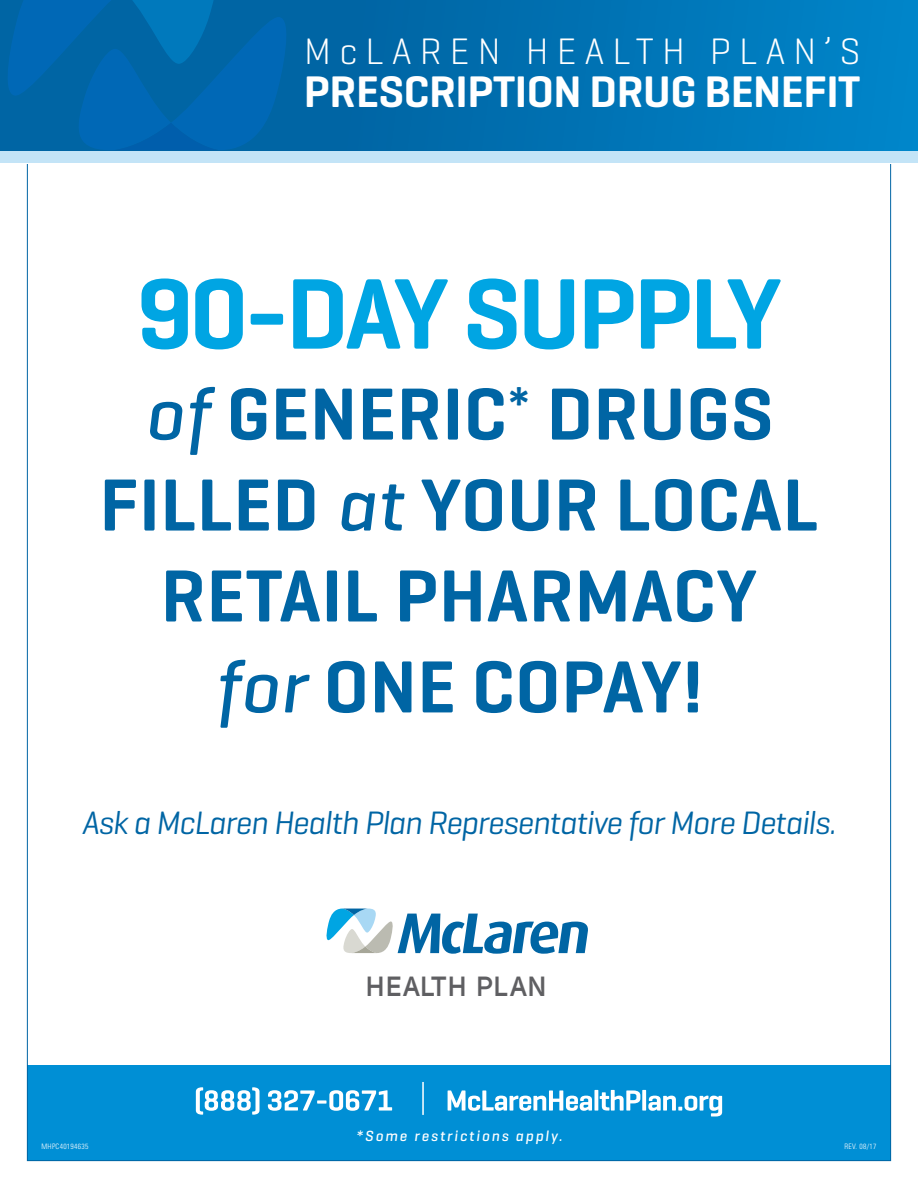
<style>
.page{position:relative;width:918px;height:1188px;background:#fff}
.page>*{position:absolute;margin:0;border:0;box-sizing:border-box;transform-origin:0 0}
.t1{font:600 102px "Geogrotesque";letter-spacing:-.03em;color:#00a5e3}
.t2{font:600 75px "Geogrotesque";letter-spacing:.01em;color:#0065a4}
.t3{font:600 45px "Geogrotesque";letter-spacing:-.01em;color:#fff}
.t4{font:300 37.5px "Geogrotesque";letter-spacing:.22em;color:#fff}
.t5{font:italic 33px "Geogrotesque";letter-spacing:-.03em;color:#0065a4}
.t6{font:700 27.45px "Uni Sans Semi";letter-spacing:.05em;color:#5f5f62}
.t7{font:italic 500 15px "Geogrotesque";letter-spacing:.13em;color:#fff}
.t8{font:300 condensed 7.5px "Univers";letter-spacing:.04em;color:#fff}
.s1{font-weight:500;font-style:italic}
</style>
<div class="page">
<div style="left:27px;top:1065px;width:864px;height:96px;background:#008fd5"></div>
<svg style="left:327px;top:909px;width:261px;height:45px"></svg>
<svg style="left:448px;top:1090px;width:274px;height:26px"></svg>
<svg style="left:196px;top:1087px;width:196px;height:28px"></svg>
<hr style="left:422px;top:1082px;width:2px;height:33px;background:#fff">
<div style="left:0;top:125px;width:918px;height:38px;background:linear-gradient(to right,#c3e4f7,#c3e4f7)"></div>
<svg style="left:0;top:0;width:918px;height:150px;background:#0073b4"></svg>
<svg style="left:6px;top:0;width:282px;height:150px;background:#0067ad"></svg>
<p class="t4" style="left:304px;top:28px;width:558px">McLAREN HEALTH PLAN’S</p>
<p class="t3" style="left:304px;top:64px;width:558px">PRESCRIPTION DRUG BENEFIT</p>
<p class="t1" style="left:136px;top:250px;width:647px">90-DAY SUPPLY</p>
<p class="t2" style="left:145px;top:367px;width:630px"><span class="s1">of</span> GENERIC<sup>*</sup> DRUGS</p>
<p class="t2" style="left:100px;top:458px;width:720px">FILLED <span class="s1">at</span> YOUR LOCAL</p>
<p class="t2" style="left:161px;top:549px;width:598px">RETAIL PHARMACY</p>
<p class="t2" style="left:215px;top:640px;width:490px"><span class="s1">for</span> ONE COPAY!</p>
<p class="t5" style="left:82px;top:802px;width:756px">Ask a McLaren Health Plan Representative for More Details.</p>
<p class="t6" style="left:366px;top:970px;width:182px">HEALTH PLAN</p>
<p class="t7" style="left:356px;top:1127px;width:208px">*Some restrictions apply.</p>
<p class="t8" style="left:41px;top:1142px;width:49px">MHPC40194635</p>
<p class="t8" style="left:845px;top:1142px;width:33px">REV. 08/17</p>
</div>
